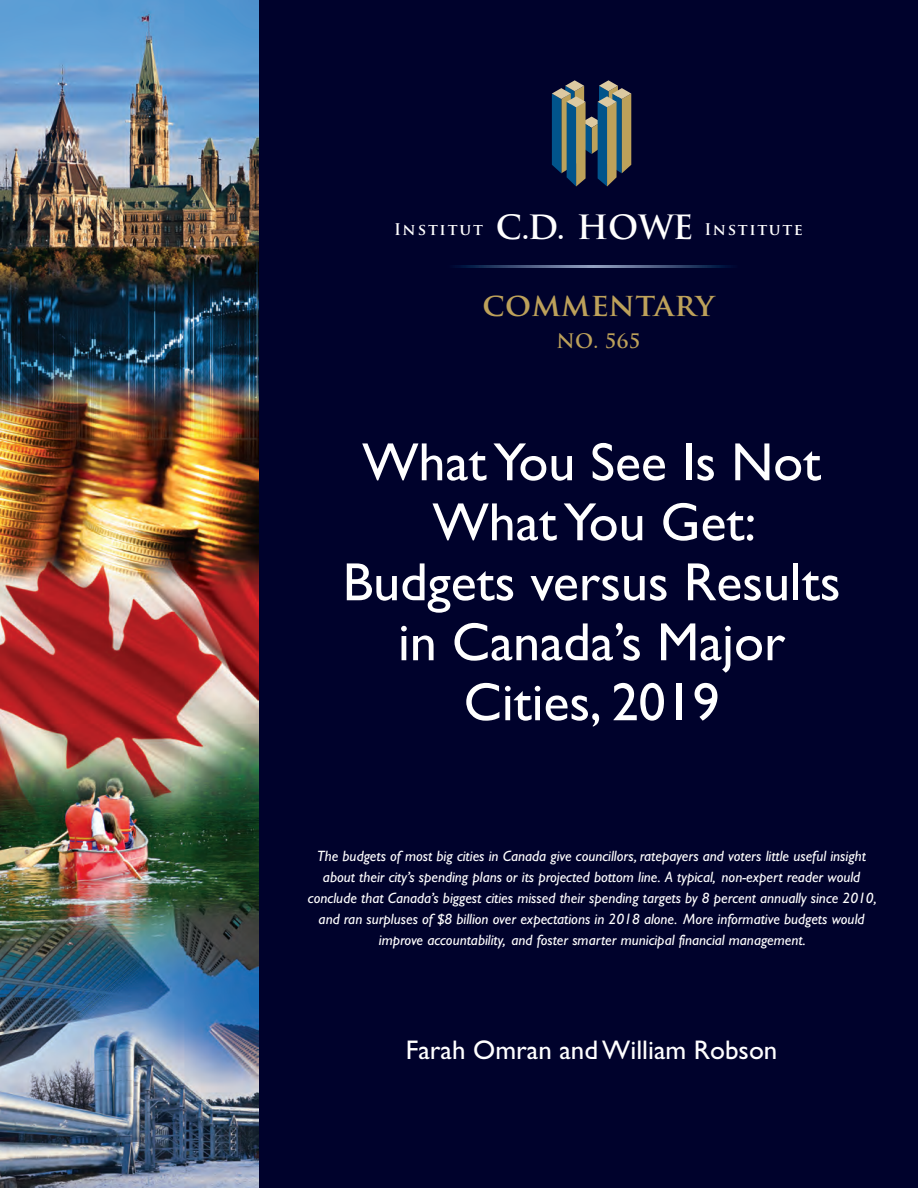
<style>
.page{position:relative;width:918px;height:1188px;background:#fff}
.page>*{position:absolute;margin:0;border:0;box-sizing:border-box;transform-origin:0 0}
.t1{font:54px/60px "Gill Sans";color:#fff;text-align:center}
.t2{font:700 31.5px "Trajan Pro";letter-spacing:.015em;color:#bda15a}
.t3{font:27px "Gill Sans";color:#fff}
.t4{font:700 19.5px "Trajan Pro";color:#bda15a}
.t5{font:700 15.75px "Trajan Pro";letter-spacing:.1em;color:#fff}
.t6{font:italic 15px/21px "Gill Sans";color:#fff;text-align:center}
.s1{font-size:32.55px}
</style>
<div class="page">
<div style="left:1px;top:0;width:917px;height:1188px;background:#00022c"></div>
<svg style="left:552px;top:80px;width:79px;height:107px"></svg>
<svg style="left:455px;top:266px;width:276px;height:1px"></svg>
<img style="left:0;top:0;width:258px;height:1188px">
<p class="t5" style="left:394px;top:219px;width:410px">Institut <span class="s1">C.D. HOWE</span> Institute</p>
<p class="t2" style="left:483px;top:285px;width:234px">commentary</p>
<p class="t4" style="left:557px;top:328px;width:85px">NO. 565</p>
<p class="t1" style="left:343px;top:433px;width:499px">What You See Is Not<br>What You Get:<br>Budgets versus Results in Canada’s Major<br>Cities, 2019</p>
<p class="t6" style="left:308px;top:846px;width:570px">The budgets of most big cities in Canada give councillors, ratepayers and voters little useful insight about their city’s spending plans or its projected bottom line. A typical, non-expert reader would conclude that Canada’s biggest cities missed their spending targets by 8 percent annually since 2010, and ran surpluses of $8 billion over expectations in 2018 alone. More informative budgets would improve accountability, and foster smarter municipal financial management.</p>
<p class="t3" style="left:406px;top:1034px;width:373px">Farah Omran and William Robson</p>
</div>
